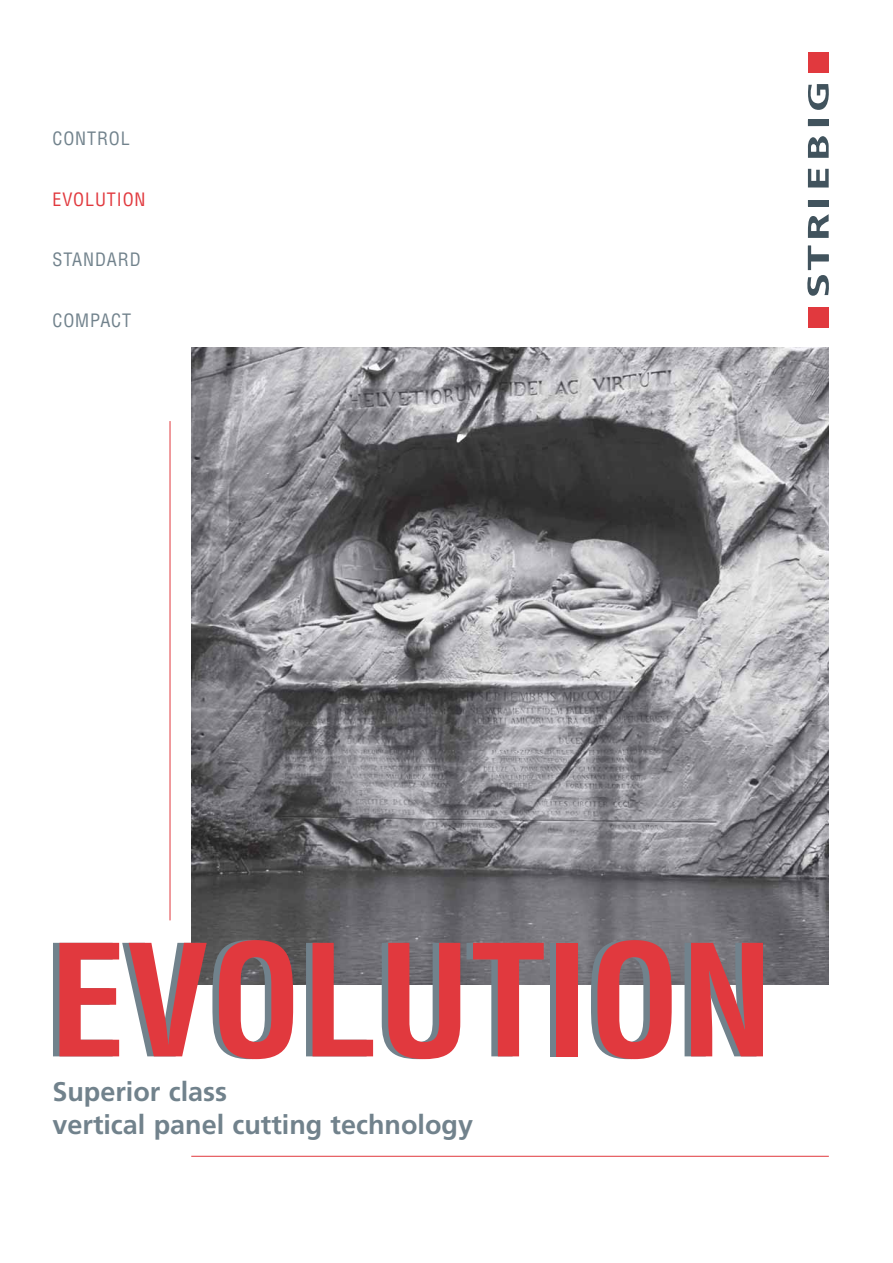
<style>
.page{position:relative;width:893px;height:1263px;background:#fff}
.page>*{position:absolute;margin:0;border:0;box-sizing:border-box;transform-origin:0 0}
.t1{font:700 condensed 151.35px "Helvetica";color:#e1393e}
.t2{font:700 27px/32.4px "Frutiger";color:#71828c}
.t3{font:condensed 18px "Helvetica";letter-spacing:.05em;color:#71828c}
.t4{font:condensed 18px "Helvetica";letter-spacing:.05em;color:#e1393e}
</style>
<div class="page">
<img style="left:191px;top:347px;width:638px;height:638px">
<svg style="left:808px;top:119px;width:21px;height:1px"></svg>
<hr style="left:808px;top:324px;width:21px;height:4px;background:#e1393e">
<div style="left:808px;top:307px;width:21px;height:15px;background:#e1393e"></div>
<div style="left:808px;top:200px;width:21px;height:6px;background:#41535d"></div>
<svg style="left:808px;top:169px;width:21px;height:19px"></svg>
<div style="left:808px;top:120px;width:21px;height:6px;background:#41535d"></div>
<hr style="left:808px;top:52px;width:4px;height:21px;background:#e1393e">
<div style="left:814px;top:52px;width:15px;height:21px;background:#e1393e"></div>
<svg style="left:808px;top:136px;width:21px;height:22px"></svg>
<svg style="left:808px;top:84px;width:21px;height:26px"></svg>
<svg style="left:807px;top:246px;width:22px;height:50px"></svg>
<svg style="left:808px;top:214px;width:21px;height:24px"></svg>
<hr style="left:170px;top:421px;width:1px;height:499px;background:#e1393e">
<hr style="left:191px;top:1156px;width:638px;height:1px;background:#e1393e">
<p class="t3" style="left:52px;top:131px;width:79px">CONTROL</p>
<p class="t4" style="left:52px;top:192px;width:95px">EVOLUTION</p>
<p class="t3" style="left:52px;top:253px;width:90px">STANDARD</p>
<p class="t3" style="left:52px;top:314px;width:80px">COMPACT</p>
<h1 class="t1" style="left:50px;top:943px;width:725px">EVOLUTION</h1>
<p class="t2" style="left:52px;top:1078px;width:422px">Superior class<br>vertical panel cutting technology</p>
</div>
